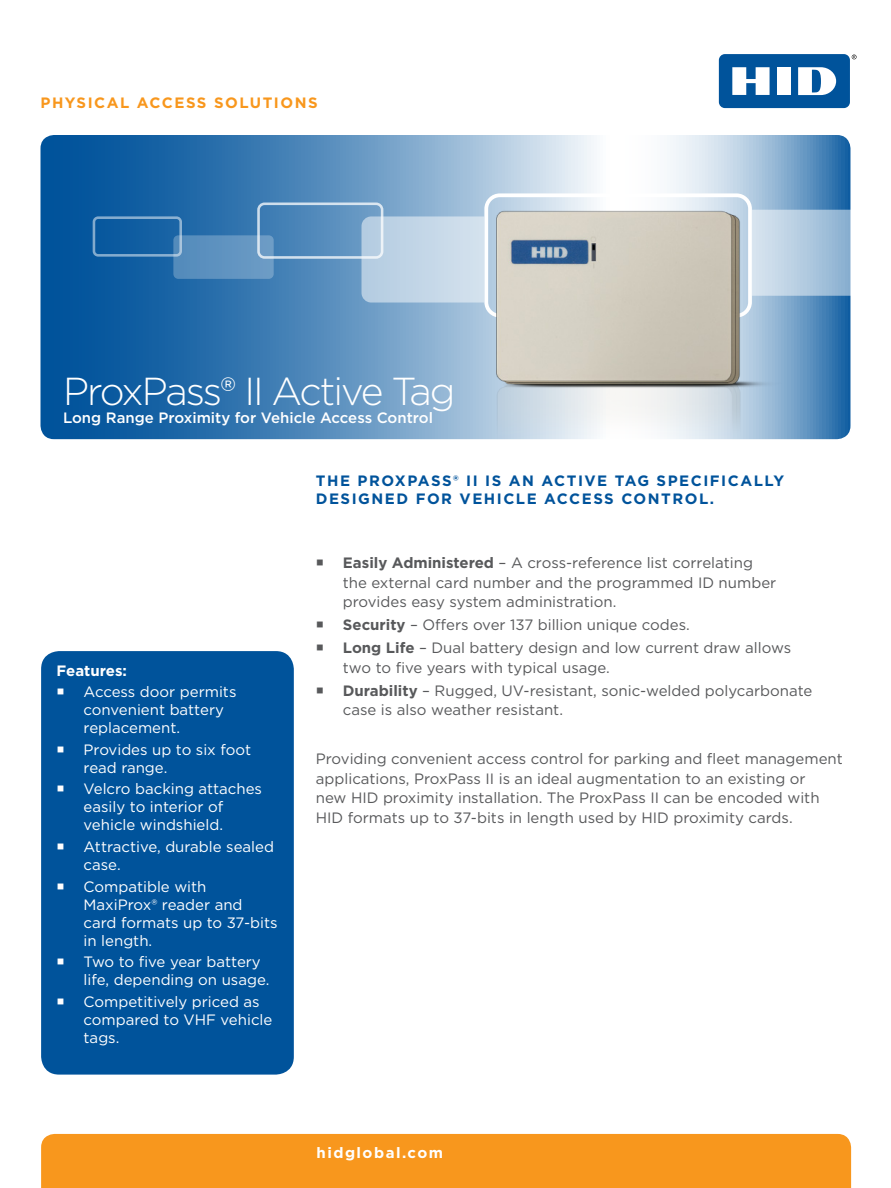
<style>
.page{position:relative;width:891px;height:1188px;background:#fff}
.page>*{position:absolute;margin:0;border:0;box-sizing:border-box;transform-origin:0 0}
.t1{font:300 39px "Gotham";letter-spacing:-.05em;color:#fff}
.body{font:15px/19.5px "Gotham";color:#58595b}
.t2{font:15px/18px "Gotham";color:#fff}
.t3{font:700 15px/18px "Gotham";letter-spacing:.1em;color:#00539b}
.t4{font:500 15px "Gotham";color:#fff}
.t5{font:700 15px "Gotham";letter-spacing:.1em;color:#f8971d}
.t6{font:700 15px "Gotham";letter-spacing:.1em;color:#fff}
.t7{font:700 15px "Gotham";color:#fff}
.s1{font-weight:700}
</style>
<div class="page">
<svg style="left:852px;top:55px;width:5px;height:4px"></svg>
<div style="left:719px;top:54px;width:131px;height:54px;background:#00539b;border-radius:6px"></div>
<div style="left:777px;top:67px;width:14px;height:28px;background:#fff"></div>
<svg style="left:732px;top:67px;width:38px;height:28px"></svg>
<svg style="left:798px;top:67px;width:38px;height:28px"></svg>
<svg style="left:40px;top:135px;width:810px;height:304px;background:#3879b1"></svg>
<div style="left:41px;top:1134px;width:810px;height:54px;background:#f8971d"></div>
<div style="left:257px;top:203px;width:126px;height:56px;border:3px solid #fff;border-radius:6px"></div>
<div style="left:173px;top:235px;width:101px;height:44px;background:linear-gradient(to right,#4e88b9,#75a2c9);border-radius:5px"></div>
<div style="left:93px;top:216px;width:89px;height:41px;border:3px solid #fff;border-radius:4px"></div>
<svg style="left:362px;top:216px;width:84px;height:87px;background:#bed3e5"></svg>
<svg style="left:791px;top:210px;width:60px;height:86px;background:#a3c0da"></svg>
<img style="left:446px;top:135px;width:345px;height:304px">
<div style="left:41px;top:651px;width:253px;height:424px;background:#00539b;border-radius:18px"></div>
<p class="t5" style="left:40px;top:93px;width:279px">PHYSICAL ACCESS SOLUTIONS</p>
<p class="t1" style="left:63px;top:367px;width:394px">ProxPass® II Active Tag</p>
<p class="t4" style="left:63px;top:408px;width:372px">Long Range Proximity for Vehicle Access Control</p>
<p class="t7" style="left:57px;top:661px;width:72px">Features:</p>
<p class="t2" style="left:84px;top:683px;width:154px">Access door permits convenient battery replacement.</p>
<p class="t2" style="left:84px;top:740px;width:169px">Provides up to six foot read range.</p>
<p class="t2" style="left:84px;top:780px;width:180px">Velcro backing attaches easily to interior of vehicle windshield.</p>
<p class="t2" style="left:84px;top:837px;width:192px">Attractive, durable sealed case.</p>
<p class="t2" style="left:84px;top:877px;width:196px">Compatible with<br>MaxiProx® reader and card formats up to 37-bits in length.</p>
<p class="t2" style="left:84px;top:952px;width:187px">Two to five year battery life, depending on usage.</p>
<p class="t2" style="left:84px;top:992px;width:190px">Competitively priced as compared to VHF vehicle tags.</p>
<p class="t3" style="left:316px;top:471px;width:470px">THE PROXPASS® II IS AN ACTIVE TAG SPECIFICALLY<br>DESIGNED FOR VEHICLE ACCESS CONTROL.</p>
<p class="body" style="left:343px;top:553px;width:435px"><span class="s1">Easily Administered</span> – A cross-reference list correlating the external card number and the programmed ID number provides easy system administration.</p>
<p class="body" style="left:343px;top:615px;width:349px"><span class="s1">Security</span> – Offers over 137 billion unique codes.</p>
<p class="body" style="left:343px;top:638px;width:450px"><span class="s1">Long Life</span> – Dual battery design and low current draw allows two to five years with typical usage.</p>
<p class="body" style="left:343px;top:681px;width:471px"><span class="s1">Durability</span> – Rugged, UV-resistant, sonic-welded polycarbonate case is also weather resistant.</p>
<p class="body" style="left:316px;top:749px;width:529px">Providing convenient access control for parking and fleet management applications, ProxPass II is an ideal augmentation to an existing or<br>new HID proximity installation. The ProxPass II can be encoded with HID formats up to 37-bits in length used by HID proximity cards.</p>
<p class="t6" style="left:316px;top:1142px;width:128px">hidglobal.com</p>
</div>
